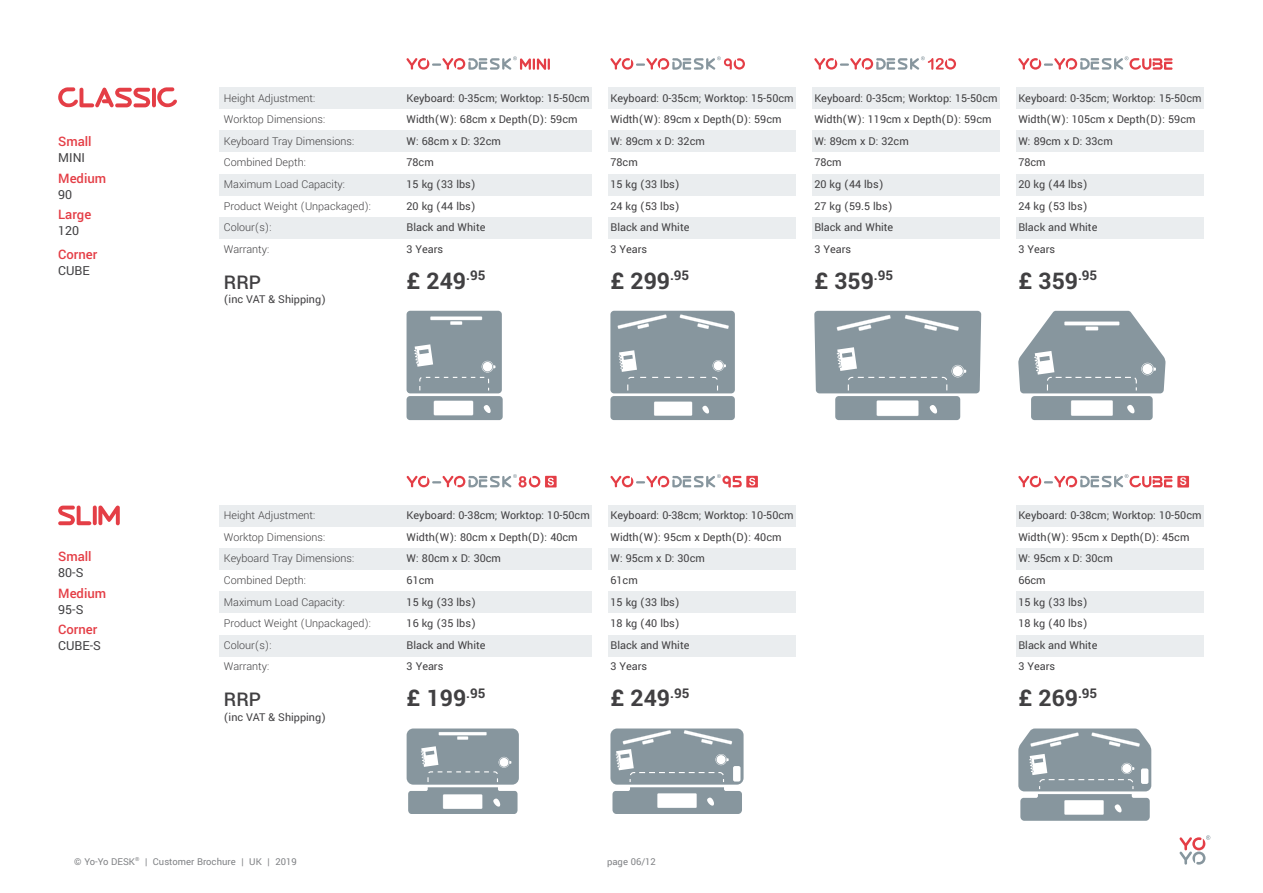
<style>
.page{position:relative;width:1263px;height:893px;background:#fff}
.page>*{position:absolute;margin:0;border:0;box-sizing:border-box;transform-origin:0 0}
.t1{font:700 25.5px "Yantramanav";color:#414042}
.t2{font:500 21px "Yantramanav";color:#414042}
.t3{font:500 14.55px "Yantramanav";color:#e43e46}
.t4{font:13.8px "Yantramanav";color:#414042}
.t5{font:12px/21.6px "Yantramanav";color:#414042}
.t6{font:300 12px/21.6px "Yantramanav";color:#414042}
.t7{font:10.5px "Yantramanav";color:#808285}
.t8{font:10.5px "Arial Rounded MT Bold";color:#fff}
</style>
<div class="page">
<div style="left:220px;top:505px;width:984px;height:22px;background:#eaedef"></div>
<div style="left:220px;top:548px;width:984px;height:22px;background:#eaedef"></div>
<div style="left:220px;top:592px;width:984px;height:21px;background:#eaedef"></div>
<div style="left:220px;top:635px;width:984px;height:21px;background:#eaedef"></div>
<div style="left:811px;top:469px;width:199px;height:239px;background:#fff"></div>
<svg style="left:1018px;top:474px;width:171px;height:14px"></svg>
<div style="left:1177px;top:476px;width:12px;height:11px;background:#e43e46"></div>
<svg style="left:610px;top:474px;width:148px;height:14px"></svg>
<svg style="left:406px;top:474px;width:151px;height:14px"></svg>
<svg style="left:58px;top:505px;width:62px;height:20px"></svg>
<div style="left:220px;top:87px;width:984px;height:22px;background:#eaedef"></div>
<div style="left:220px;top:131px;width:984px;height:21px;background:#eaedef"></div>
<div style="left:220px;top:174px;width:984px;height:21px;background:#eaedef"></div>
<div style="left:220px;top:217px;width:984px;height:22px;background:#eaedef"></div>
<svg style="left:1018px;top:56px;width:154px;height:14px"></svg>
<svg style="left:406px;top:56px;width:144px;height:14px"></svg>
<div style="left:1000px;top:38px;width:15px;height:233px;background:#fff"></div>
<div style="left:796px;top:38px;width:15px;height:233px;background:#fff"></div>
<div style="left:592px;top:38px;width:15px;height:233px;background:#fff"></div>
<div style="left:1000px;top:481px;width:15px;height:233px;background:#fff"></div>
<div style="left:796px;top:481px;width:15px;height:233px;background:#fff"></div>
<div style="left:592px;top:481px;width:15px;height:233px;background:#fff"></div>
<svg style="left:58px;top:87px;width:119px;height:21px"></svg>
<svg style="left:610px;top:56px;width:135px;height:14px"></svg>
<svg style="left:814px;top:56px;width:142px;height:14px"></svg>
<div style="left:407px;top:311px;width:95px;height:82px;background:#87969e;border-radius:4px"></div>
<div style="left:406px;top:396px;width:97px;height:24px;background:#87969e;border-radius:3px"></div>
<svg style="left:483px;top:405px;width:8px;height:8px"></svg>
<div style="left:434px;top:401px;width:39px;height:14px;background:#fff"></div>
<svg style="left:414px;top:344px;width:81px;height:47px"></svg>
<div style="left:483px;top:362px;width:9px;height:9px;background:#fff;border-radius:50%"></div>
<hr style="left:430px;top:316px;width:52px;height:4px;background:#c2cace">
<hr style="left:430px;top:317px;width:52px;height:3px;background:#fff">
<svg style="left:450px;top:321px;width:12px;height:4px"></svg>
<div style="left:610px;top:311px;width:125px;height:82px;background:#87969e;border-radius:4px"></div>
<div style="left:610px;top:396px;width:125px;height:24px;background:#87969e;border-radius:3px"></div>
<svg style="left:702px;top:405px;width:7px;height:9px"></svg>
<div style="left:654px;top:402px;width:38px;height:14px;background:#fff"></div>
<svg style="left:619px;top:350px;width:107px;height:41px"></svg>
<div style="left:714px;top:361px;width:9px;height:9px;background:#fff;border-radius:50%"></div>
<svg style="left:680px;top:314px;width:49px;height:15px"></svg>
<svg style="left:618px;top:314px;width:49px;height:15px"></svg>
<div style="left:835px;top:396px;width:125px;height:24px;background:#87969e;border-radius:3px"></div>
<svg style="left:929px;top:405px;width:8px;height:9px"></svg>
<svg style="left:876px;top:400px;width:42px;height:16px"></svg>
<div style="left:877px;top:401px;width:41px;height:15px;background:#fff"></div>
<svg style="left:814px;top:311px;width:167px;height:82px;background:#919ea6"></svg>
<div style="left:1031px;top:396px;width:122px;height:24px;background:#87969e;border-radius:3px"></div>
<svg style="left:1127px;top:405px;width:8px;height:9px"></svg>
<div style="left:1071px;top:400px;width:42px;height:16px;background:#fff"></div>
<svg style="left:1018px;top:311px;width:147px;height:82px"></svg>
<div style="left:610px;top:728px;width:133px;height:57px;background:#87969e;border-radius:7px"></div>
<svg style="left:612px;top:730px;width:130px;height:84px"></svg>
<div style="left:657px;top:793px;width:40px;height:15px;background:#fff"></div>
<svg style="left:1018px;top:728px;width:133px;height:93px;background:#9aa7ae"></svg>
<div style="left:1064px;top:800px;width:39px;height:15px;background:#fff"></div>
<div style="left:407px;top:728px;width:112px;height:57px;background:#87969e;border-radius:7px"></div>
<hr style="left:439px;top:732px;width:48px;height:3px;background:#fff">
<svg style="left:457px;top:736px;width:11px;height:4px"></svg>
<svg style="left:408px;top:746px;width:109px;height:68px"></svg>
<svg style="left:1179px;top:835px;width:31px;height:30px"></svg>
<p class="t3" style="left:58px;top:133px;width:35px">Small</p>
<p class="t4" style="left:58px;top:149px;width:28px">MINI</p>
<p class="t3" style="left:58px;top:170px;width:49px">Medium</p>
<p class="t4" style="left:58px;top:186px;width:16px">90</p>
<p class="t3" style="left:58px;top:206px;width:35px">Large</p>
<p class="t4" style="left:58px;top:223px;width:23px">120</p>
<p class="t3" style="left:58px;top:245px;width:41px">Corner</p>
<p class="t4" style="left:58px;top:262px;width:33px">CUBE</p>
<p class="t6" style="left:224px;top:87px;width:149px">Height Adjustment:<br>Worktop Dimensions:<br>Keyboard Tray Dimensions:<br>Combined Depth:<br>Maximum Load Capacity:<br>Product Weight (Unpackaged):<br>Colour(s):<br>Warranty:</p>
<h2 class="t2" style="left:224px;top:269px;width:39px">RRP</h2>
<p class="t5" style="left:224px;top:289px;width:104px">(inc VAT &amp; Shipping)</p>
<p class="t5" style="left:406px;top:87px;width:185px">Keyboard: 0-35cm; Worktop: 15-50cm<br>Width(W): 68cm x Depth(D): 59cm<br>W: 68cm x D: 32cm<br>78cm<br>15 kg (33 lbs)<br>20 kg (44 lbs)<br>Black and White<br>3 Years</p>
<h1 class="t1" style="left:406px;top:265px;width:80px">£ 249<sup>.95</sup></h1>
<p class="t5" style="left:610px;top:87px;width:185px">Keyboard: 0-35cm; Worktop: 15-50cm<br>Width(W): 89cm x Depth(D): 59cm<br>W: 89cm x D: 32cm<br>78cm<br>15 kg (33 lbs)<br>24 kg (53 lbs)<br>Black and White<br>3 Years</p>
<h1 class="t1" style="left:610px;top:265px;width:80px">£ 299<sup>.95</sup></h1>
<p class="t5" style="left:814px;top:87px;width:185px">Keyboard: 0-35cm; Worktop: 15-50cm<br>Width(W): 119cm x Depth(D): 59cm<br>W: 89cm x D: 32cm<br>78cm<br>20 kg (44 lbs)<br>27 kg (59.5 lbs)<br>Black and White<br>3 Years</p>
<h1 class="t1" style="left:814px;top:265px;width:80px">£ 359<sup>.95</sup></h1>
<p class="t5" style="left:1018px;top:87px;width:185px">Keyboard: 0-35cm; Worktop: 15-50cm<br>Width(W): 105cm x Depth(D): 59cm<br>W: 89cm x D: 33cm<br>78cm<br>20 kg (44 lbs)<br>24 kg (53 lbs)<br>Black and White<br>3 Years</p>
<h1 class="t1" style="left:1018px;top:265px;width:80px">£ 359<sup>.95</sup></h1>
<p class="t3" style="left:58px;top:547px;width:35px">Small</p>
<p class="t4" style="left:58px;top:564px;width:27px">80-S</p>
<p class="t3" style="left:58px;top:584px;width:49px">Medium</p>
<p class="t4" style="left:58px;top:601px;width:27px">95-S</p>
<p class="t3" style="left:58px;top:620px;width:41px">Corner</p>
<p class="t4" style="left:58px;top:637px;width:44px">CUBE-S</p>
<p class="t6" style="left:224px;top:505px;width:149px">Height Adjustment:<br>Worktop Dimensions:<br>Keyboard Tray Dimensions:<br>Combined Depth:<br>Maximum Load Capacity:<br>Product Weight (Unpackaged):<br>Colour(s):<br>Warranty:</p>
<h2 class="t2" style="left:224px;top:687px;width:39px">RRP</h2>
<p class="t5" style="left:224px;top:706px;width:104px">(inc VAT &amp; Shipping)</p>
<p class="t5" style="left:407px;top:505px;width:185px">Keyboard: 0-38cm; Worktop: 10-50cm<br>Width(W): 80cm x Depth(D): 40cm<br>W: 80cm x D: 30cm<br>61cm<br>15 kg (33 lbs)<br>16 kg (35 lbs)<br>Black and White<br>3 Years</p>
<h1 class="t1" style="left:407px;top:683px;width:80px">£ 199<sup>.95</sup></h1>
<p class="t5" style="left:610px;top:505px;width:185px">Keyboard: 0-38cm; Worktop: 10-50cm<br>Width(W): 95cm x Depth(D): 40cm<br>W: 95cm x D: 30cm<br>61cm<br>15 kg (33 lbs)<br>18 kg (40 lbs)<br>Black and White<br>3 Years</p>
<h1 class="t1" style="left:610px;top:683px;width:80px">£ 249<sup>.95</sup></h1>
<p class="t7" style="left:74px;top:855px;width:224px">© Yo-Yo DESK<sup>®</sup> | Customer Brochure | UK | 2019</p>
<p class="t7" style="left:607px;top:855px;width:50px">page 06/12</p>
<p class="t8" style="left:1180px;top:475px;width:9px">S</p>
<p class="t5" style="left:1018px;top:505px;width:185px">Keyboard: 0-38cm; Worktop: 10-50cm<br>Width(W): 95cm x Depth(D): 45cm<br>W: 95cm x D: 30cm<br>66cm<br>15 kg (33 lbs)<br>18 kg (40 lbs)<br>Black and White<br>3 Years</p>
<h1 class="t1" style="left:1018px;top:683px;width:80px">£ 269<sup>.95</sup></h1>
</div>
